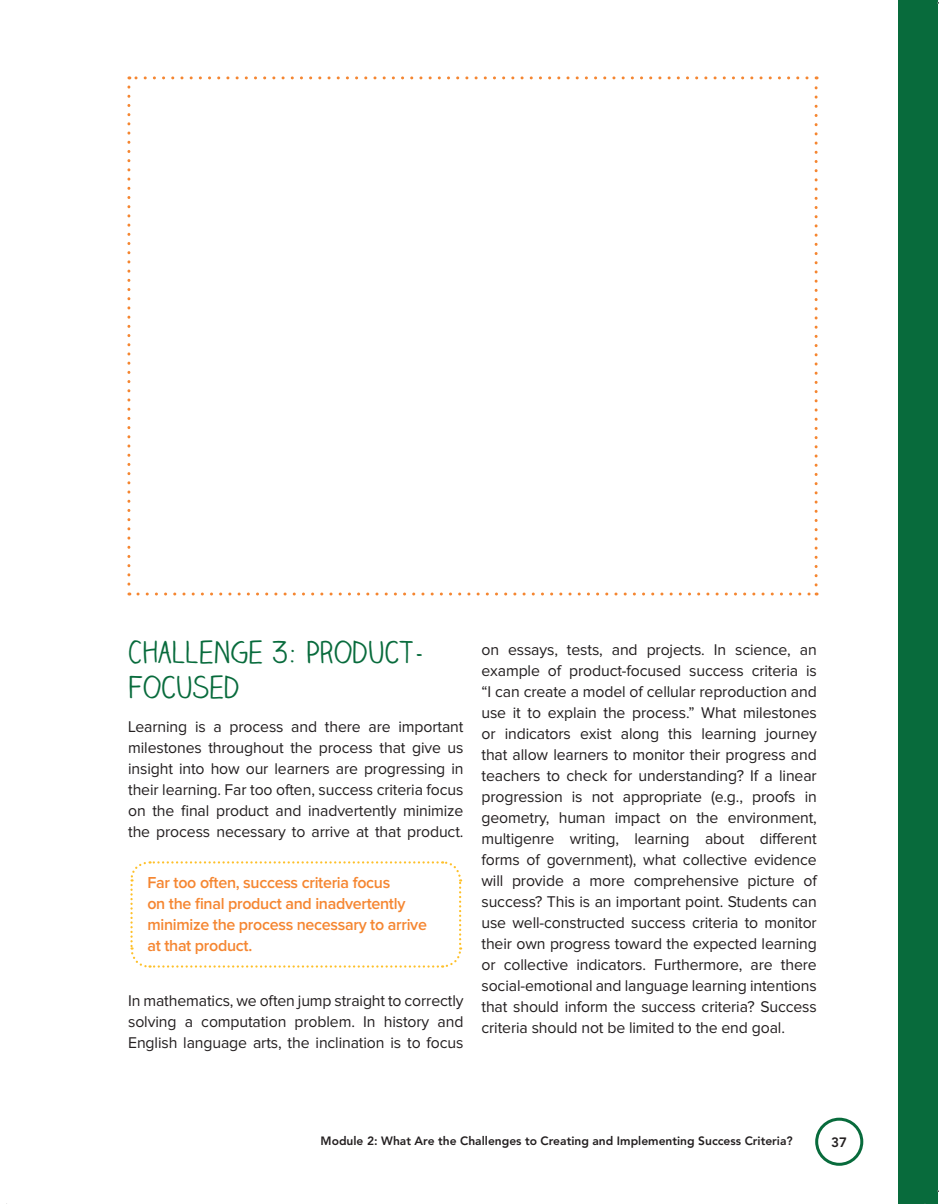
<style>
.page{position:relative;width:939px;height:1204px;background:#fff}
.page>*{position:absolute;margin:0;border:0;box-sizing:border-box;transform-origin:0 0}
.t1{font:30px/34.5px "Claire Hand";letter-spacing:.01em;color:#086b3c}
.t2{font:600 16.5px/21px "Proxima Nova";letter-spacing:-.02em;color:#f58631}
.t3{font:16.2px/21px "Proxima Nova";letter-spacing:-.01em;color:#231f20;text-align:justify}
.t4{font:800 13.5px "Avenir LT Std";color:#231f20}
.t5{font:800 12px "Avenir LT Std";color:#231f20}
</style>
<div class="page">
<div style="left:815px;top:1117px;width:48px;height:49px;border:3px solid #086b3c;border-radius:50%"></div>
<div style="left:899px;top:0;width:38px;height:1204px;background:#086b3c"></div>
<svg style="left:127px;top:87px;width:3px;height:508px"></svg>
<svg style="left:138px;top:592px;width:679px;height:3px"></svg>
<svg style="left:814px;top:76px;width:3px;height:509px"></svg>
<svg style="left:129px;top:76px;width:678px;height:3px"></svg>
<svg style="left:130px;top:861px;width:332px;height:107px"></svg>
<h1 class="t1" style="left:128px;top:635px;width:298px">CHALLENGE 3: PRODUCT-<br>FOCUSED</h1>
<p class="t3" style="left:128px;top:717px;width:337px">Learning is a process and there are important milestones throughout the process that give us insight into how our learners are progressing in their learning. Far too often, success criteria focus on the final product and inadvertently minimize the process necessary to arrive at that product.</p>
<p class="t2" style="left:147px;top:872px;width:281px">Far too often, success criteria focus<br>on the final product and inadvertently minimize the process necessary to arrive at that product.</p>
<p class="t3" style="left:128px;top:990px;width:337px">In mathematics, we often jump straight to correctly solving a computation problem. In history and English language arts, the inclination is to focus</p>
<p class="t3" style="left:481px;top:639px;width:337px">on essays, tests, and projects. In science, an example of product-focused success criteria is “I can create a model of cellular reproduction and use it to explain the process.” What milestones or indicators exist along this learning journey that allow learners to monitor their progress and teachers to check for understanding? If a linear progression is not appropriate (e.g., proofs in geometry, human impact on the environment, multigenre writing, learning about different forms of government), what collective evidence will provide a more comprehensive picture of success? This is an important point. Students can use well-constructed success criteria to monitor their own progress toward the expected learning or collective indicators. Furthermore, are there social-emotional and language learning intentions that should inform the success criteria? Success criteria should not be limited to the end goal.</p>
<p class="t5" style="left:321px;top:1134px;width:474px">Module 2: What Are the Challenges to Creating and Implementing Success Criteria?</p>
<p class="t4" style="left:831px;top:1134px;width:17px">37</p>
</div>
